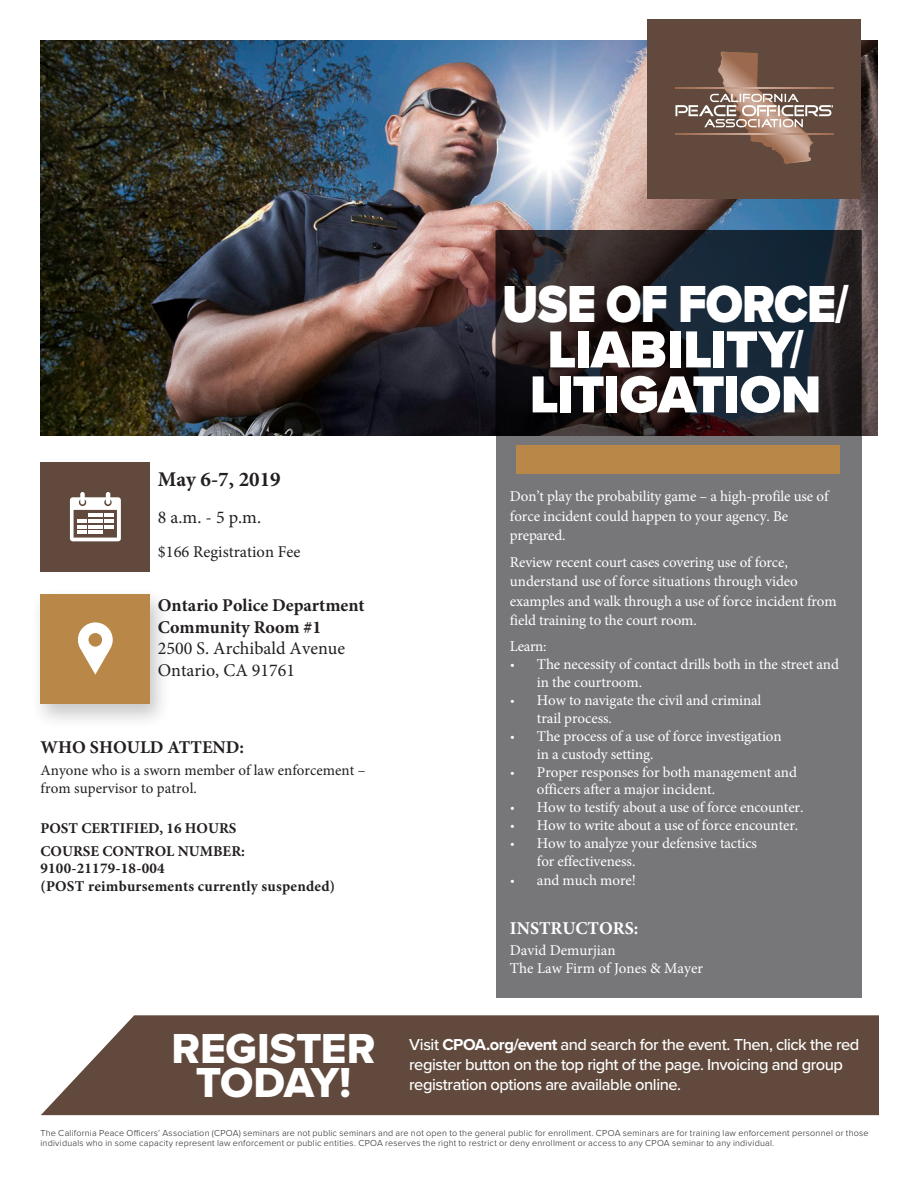
<style>
.page{position:relative;width:918px;height:1188px;background:#fff}
.page>*{position:absolute;margin:0;border:0;box-sizing:border-box;transform-origin:0 0}
.Course_Title-_head{font:900 54px/45px "Proxima Nova";letter-spacing:-.015em;color:#fff;text-align:center;scale:.9 1}
.t1{font:43.5px/34.5px "Proxima Nova Extrabld";letter-spacing:-.005em;color:#fff;text-align:center}
.Black_type{font:700 21px "Minion Pro";color:#231f20}
.Black_type-2{font:700 18px/21.6px "Minion Pro";color:#231f20}
.Course_Number{font:700 18px "Minion Pro";color:#231f20}
.Black_type-3{font:700 18px "Minion Pro";color:#fff}
.Black_type-4{font:18px "Minion Pro";color:#231f20}
.t2{font:500 16.5px/19.8px "Proxima Nova";letter-spacing:-.03em;color:#fff}
.Black_type-5{font:16.5px "Minion Pro";color:#231f20}
.Course_description{font:15px/19.5px "Minion Pro";letter-spacing:-.01em;color:#fff}
.Course_Number-2{font:700 15px/22.4px "Minion Pro";letter-spacing:.015em;color:#231f20}
.Course_Number-3{font:15px/18px "Minion Pro";color:#231f20}
.Black_type-6{font:15px/18px "Minion Pro";color:#fff}
.t3{font:300 9px "Proxima Nova";letter-spacing:.025em;color:#231f20}
.s1{font-weight:400}
.s2{font-family:"Proxima Nova";font-weight:300}
.s3{font-weight:700}
</style>
<div class="page">
<img style="left:41px;top:40px;width:836px;height:395px">
<div style="left:647px;top:19px;width:213px;height:180px;background:#614a3d"></div>
<div style="left:40px;top:462px;width:110px;height:110px;background:#614a3d"></div>
<div style="left:41px;top:1015px;width:838px;height:100px;background:#614a3d"></div>
<div style="left:30px;top:588px;width:142px;height:142px;background:#231f20;opacity:.25"></div>
<div style="left:40px;top:594px;width:110px;height:110px;background:#b98747"></div>
<div style="left:80px;top:492px;width:5px;height:12px;background:#fff;border-radius:2px"></div>
<hr style="left:106px;top:492px;width:4px;height:12px;background:#fff;border-radius:2px">
<svg style="left:70px;top:497px;width:51px;height:44px"></svg>
<svg style="left:78px;top:622px;width:35px;height:53px"></svg>
<div style="left:497px;top:230px;width:365px;height:768px;background:#77777a"></div>
<svg style="left:495px;top:230px;width:365px;height:205px;background:#1f1f25"></svg>
<svg style="left:675px;top:51px;width:158px;height:113px"></svg>
<div style="left:516px;top:446px;width:324px;height:28px;background:#b98747"></div>
<p class="Black_type" style="left:158px;top:464px;width:124px">May 6-7, 2019</p>
<p class="Black_type-4" style="left:158px;top:505px;width:105px">8 a.m. - 5 p.m.</p>
<p class="Black_type-5" style="left:158px;top:540px;width:144px">$166 Registration Fee</p>
<p class="Black_type-2" style="left:158px;top:594px;width:208px">Ontario Police Department<br>Community Room #1<br><span class="s1">2500 S. Archibald Avenue<br>Ontario, CA 91761</span></p>
<p class="Course_Number" style="left:40px;top:734px;width:205px">WHO SHOULD ATTEND:</p>
<p class="Course_Number-3" style="left:40px;top:761px;width:327px">Anyone who is a sworn member of law enforcement – from supervisor to patrol.</p>
<p class="Course_Number-2" style="left:40px;top:817px;width:206px">POST CERTIFIED, 16 HOURS<br>COURSE CONTROL NUMBER:</p>
<p class="Course_Number-2" style="left:40px;top:860px;width:296px;line-height:17.9px">9100-21179-18-004<br>(POST reimbursements currently suspended)</p>
<p class="Course_Title-_head" style="left:502px;top:282px;width:387px">USE OF FORCE/<br>LIABILITY/<br>LITIGATION</p>
<p class="Course_description" style="left:510px;top:487px;width:320px">Don’t play the probability game – a high-profile use of force incident could happen to your agency. Be prepared.</p>
<p class="Course_description" style="left:510px;top:552px;width:328px">Review recent court cases covering use of force, understand use of force situations through video examples and walk through a use of force incident from field training to the court room.</p>
<p class="Course_description" style="left:510px;top:637px;width:38px">Learn:</p>
<p class="Course_description" style="left:537px;top:656px;width:303px;line-height:17.2px;text-indent:-27px"><span class="s2">•</span> The necessity of contact drills both in the street and in the courtroom.</p>
<p class="Course_description" style="left:537px;top:691px;width:226px;line-height:18px;text-indent:-27px"><span class="s2">•</span> How to navigate the civil and criminal trail process.</p>
<p class="Course_description" style="left:537px;top:727px;width:246px;line-height:18px;text-indent:-27px"><span class="s2">•</span> The process of a use of force investigation in a custody setting.</p>
<p class="Course_description" style="left:537px;top:763px;width:262px;line-height:17.2px;text-indent:-27px"><span class="s2">•</span> Proper responses for both management and officers after a major incident.</p>
<p class="Course_description" style="left:510px;top:797px;width:295px"><span class="s2">•</span> How to testify about a use of force encounter.</p>
<p class="Course_description" style="left:510px;top:815px;width:290px"><span class="s2">•</span> How to write about a use of force encounter.</p>
<p class="Course_description" style="left:537px;top:834px;width:222px;line-height:18px;text-indent:-27px"><span class="s2">•</span> How to analyze your defensive tactics for effectiveness.</p>
<p class="Course_description" style="left:510px;top:870px;width:127px"><span class="s2">•</span> and much more!</p>
<p class="Black_type-3" style="left:510px;top:915px;width:130px">INSTRUCTORS:</p>
<p class="Black_type-6" style="left:510px;top:942px;width:195px">David Demurjian<br>The Law Firm of Jones &amp; Mayer</p>
<p class="t1" style="left:171px;top:1030px;width:206px">REGISTER<br>TODAY!</p>
<p class="t2" style="left:409px;top:1034px;width:452px">Visit <span class="s3">CPOA.org/event</span> and search for the event. Then, click the red register button on the top right of the page. Invoicing and group registration options are available online.</p>
<p class="t3" style="left:40px;top:1126px;width:830px">The California Peace Officers’ Association (CPOA) seminars are not public seminars and are not open to the general public for enrollment. CPOA seminars are for training law enforcement personnel or those</p>
<p class="t3" style="left:40px;top:1137px;width:735px">individuals who in some capacity represent law enforcement or public entities. CPOA reserves the right to restrict or deny enrollment or access to any CPOA seminar to any individual.</p>
</div>
